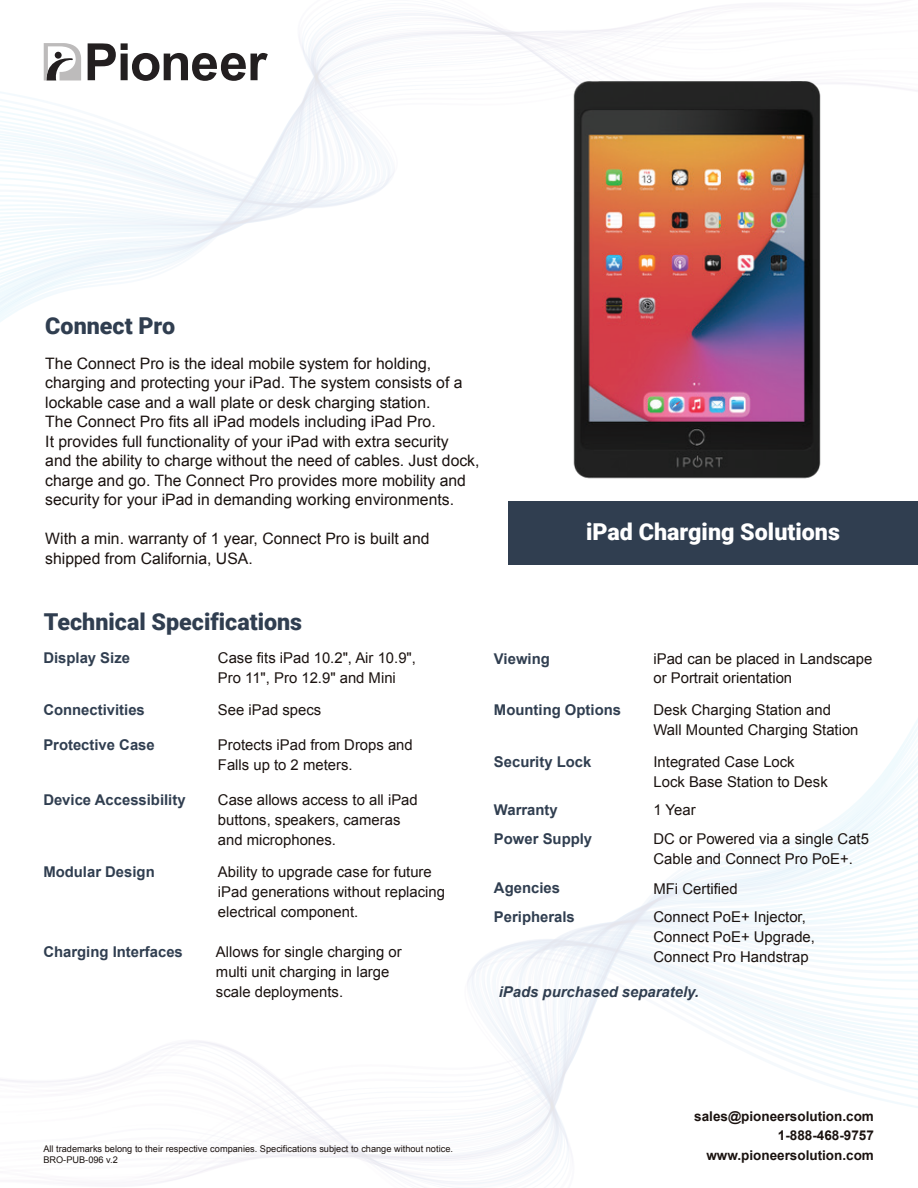
<style>
.page{position:relative;width:918px;height:1188px;background:#fff}
.page>*{position:absolute;margin:0;border:0;box-sizing:border-box;transform-origin:0 0}
.t1{font:900 23.25px "Roboto";color:#303e50}
.t2{font:900 23.25px "Roboto";color:#fff}
.t3{font:15.75px/19.5px "Arial";color:#1a120f}
.t4{font:14.85px/19.8px "Arial";color:#1a120f}
.t5{font:700 14.85px/29px "Arial";color:#303e50}
.t6{font:italic 700 14.85px "Arial";color:#303e50}
.t7{font:700 13.5px/19.5px "Arial";color:#1a120f;text-align:right}
.t8{font:9.15px/11.1px "Arial";color:#1a120f}
</style>
<div class="page">
<svg style="left:0;top:255px;width:190px;height:6px"></svg>
<svg style="left:0;top:7px;width:918px;height:195px"></svg>
<svg style="left:0;top:7px;width:586px;height:187px"></svg>
<svg style="left:690px;top:864px;width:228px;height:8px"></svg>
<svg style="left:662px;top:880px;width:256px;height:8px"></svg>
<svg style="left:655px;top:888px;width:263px;height:7px"></svg>
<svg style="left:648px;top:895px;width:270px;height:7px"></svg>
<svg style="left:634px;top:902px;width:284px;height:8px"></svg>
<svg style="left:622px;top:910px;width:296px;height:7px"></svg>
<svg style="left:613px;top:917px;width:305px;height:5px"></svg>
<svg style="left:0;top:947px;width:918px;height:236px"></svg>
<svg style="left:358px;top:951px;width:560px;height:5px"></svg>
<svg style="left:280px;top:956px;width:638px;height:228px"></svg>
<svg style="left:88px;top:43px;width:180px;height:38px"></svg>
<svg style="left:44px;top:43px;width:37px;height:37px"></svg>
<img style="left:478px;top:60px;width:439px;height:419px">
<div style="left:508px;top:501px;width:410px;height:63px;background:#303e50"></div>
<h1 class="t1" style="left:45px;top:310px;width:131px">Connect Pro</h1>
<p class="t3" style="left:45px;top:353px;width:436px">The Connect Pro is the ideal mobile system for holding, charging and protecting your iPad. The system consists of a lockable case and a wall plate or desk charging station.<br>The Connect Pro fits all iPad models including iPad Pro.<br>It provides full functionality of your iPad with extra security<br>and the ability to charge without the need of cables. Just dock, charge and go. The Connect Pro provides more mobility and security for your iPad in demanding working environments.</p>
<p class="t3" style="left:45px;top:529px;width:386px">With a min. warranty of 1 year, Connect Pro is built and shipped from California, USA.</p>
<h1 class="t2" style="left:586px;top:515px;width:255px">iPad Charging Solutions</h1>
<h1 class="t1" style="left:44px;top:606px;width:260px">Technical Specifications</h1>
<p class="t5" style="left:43px;top:644px;width:88px">Display Size</p>
<p class="t4" style="left:218px;top:648px;width:200px">Case fits iPad 10.2", Air 10.9",<br>Pro 11", Pro 12.9" and Mini</p>
<p class="t5" style="left:494px;top:645px;width:57px">Viewing</p>
<p class="t4" style="left:654px;top:649px;width:220px">iPad can be placed in Landscape or Portrait orientation</p>
<p class="t5" style="left:43px;top:696px;width:103px">Connectivities</p>
<p class="t4" style="left:218px;top:700px;width:105px">See iPad specs</p>
<p class="t5" style="left:43px;top:731px;width:113px">Protective Case</p>
<p class="t4" style="left:218px;top:735px;width:196px">Protects iPad from Drops and<br>Falls up to 2 meters.</p>
<p class="t5" style="left:43px;top:786px;width:144px">Device Accessibility</p>
<p class="t4" style="left:218px;top:790px;width:201px">Case allows access to all iPad buttons, speakers, cameras and microphones.</p>
<p class="t5" style="left:43px;top:858px;width:113px">Modular Design</p>
<p class="t4" style="left:218px;top:863px;width:229px">Ability to upgrade case for future iPad generations without replacing electrical component.</p>
<p class="t5" style="left:43px;top:938px;width:141px">Charging Interfaces</p>
<p class="t4" style="left:216px;top:942px;width:187px">Allows for single charging or multi unit charging in large scale deployments.</p>
<p class="t5" style="left:494px;top:696px;width:129px">Mounting Options</p>
<p class="t5" style="left:494px;top:748px;width:99px">Security Lock</p>
<p class="t5" style="left:494px;top:796px;width:100px">Warranty<br>Power Supply</p>
<p class="t5" style="left:494px;top:874px;width:68px">Agencies</p>
<p class="t4" style="left:654px;top:700px;width:207px">Desk Charging Station and<br>Wall Mounted Charging Station</p>
<p class="t4" style="left:654px;top:752px;width:176px">Integrated Case Lock<br>Lock Base Station to Desk</p>
<p class="t4" style="left:654px;top:800px;width:44px">1 Year</p>
<p class="t4" style="left:654px;top:829px;width:217px">DC or Powered via a single Cat5<br>Cable and Connect Pro PoE+.</p>
<p class="t4" style="left:654px;top:879px;width:86px">MFi Certified</p>
<p class="t5" style="left:494px;top:903px;width:82px">Peripherals</p>
<p class="t4" style="left:654px;top:907px;width:163px">Connect PoE+ Injector,<br>Connect PoE+ Upgrade,<br>Connect Pro Handstrap</p>
<p class="t6" style="left:499px;top:982px;width:202px">iPads purchased separately.</p>
<p class="t8" style="left:43px;top:1143px;width:411px">All trademarks belong to their respective companies. Specifications subject to change without notice.<br>BRO-PUB-096 v.2</p>
<p class="t7" style="left:694px;top:1107px;width:181px">sales@pioneersolution.com<br>1-888-468-9757 www.pioneersolution.com</p>
</div>
